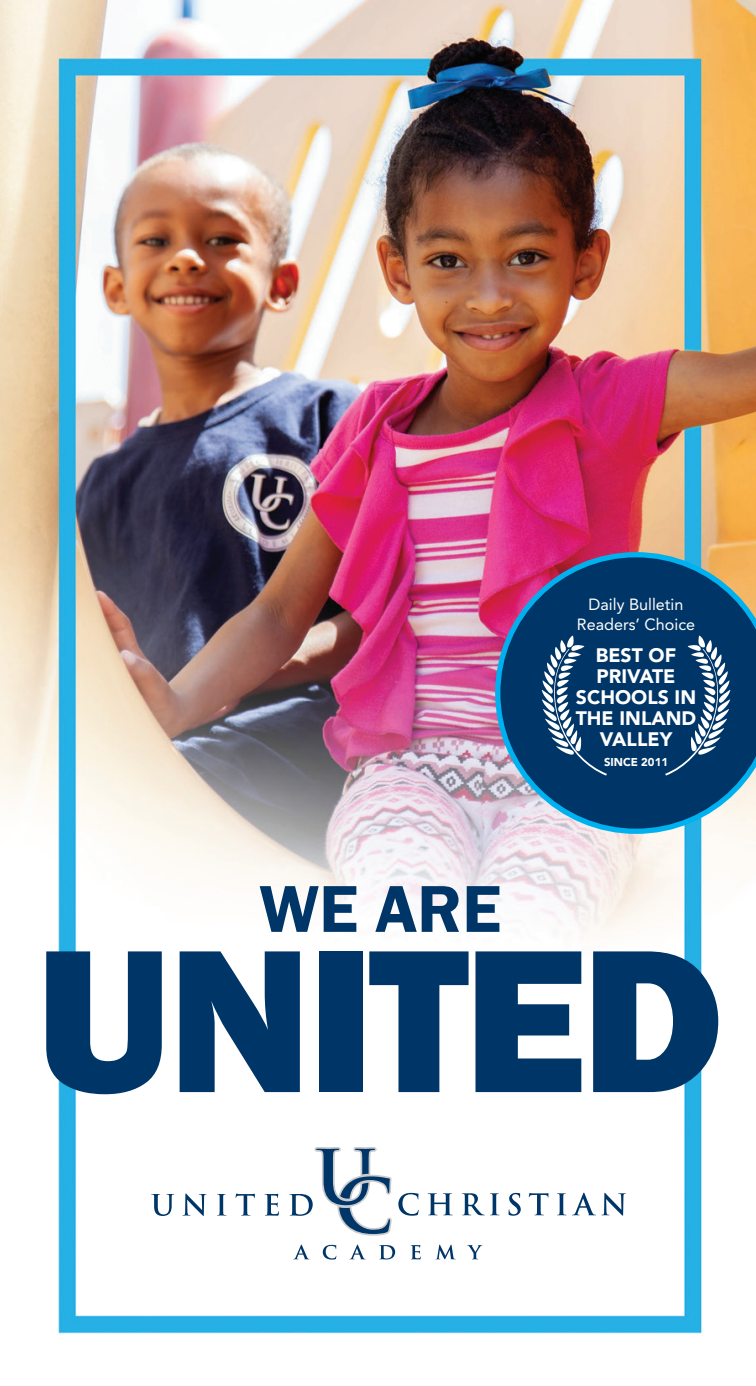
<style>
.page{position:relative;width:756px;height:1386px;background:#fff}
.page>*{position:absolute;margin:0;border:0;box-sizing:border-box;transform-origin:0 0}
.t1{font:800 211.05px "Franklin Gothic";letter-spacing:-.025em;color:#003667}
.t2{font:600 68.6px "Franklin Gothic";color:#003667}
.t3{font:900 19.43px/21px "Avenir LT Std";color:#fff;text-align:center}
.t4{font:16.1px/19.4px "Avenir LT Std";color:#fff;text-align:center}
.t5{font:900 11.38px "Avenir LT Std";color:#fff}
</style>
<div class="page">
<img style="left:0;top:0;width:756px;height:1334px">
<svg style="left:293px;top:1245px;width:17px;height:14px"></svg>
<svg style="left:323px;top:1245px;width:13px;height:15px"></svg>
<svg style="left:349px;top:1245px;width:17px;height:14px"></svg>
<svg style="left:379px;top:1245px;width:16px;height:14px"></svg>
<svg style="left:410px;top:1245px;width:11px;height:14px"></svg>
<svg style="left:436px;top:1245px;width:20px;height:14px"></svg>
<svg style="left:467px;top:1245px;width:15px;height:14px"></svg>
<svg style="left:398px;top:1193px;width:21px;height:23px"></svg>
<svg style="left:428px;top:1193px;width:25px;height:22px"></svg>
<svg style="left:462px;top:1193px;width:37px;height:22px"></svg>
<svg style="left:509px;top:1193px;width:12px;height:23px"></svg>
<svg style="left:529px;top:1193px;width:19px;height:22px"></svg>
<svg style="left:557px;top:1193px;width:9px;height:22px"></svg>
<svg style="left:572px;top:1193px;width:54px;height:23px"></svg>
<svg style="left:151px;top:1194px;width:23px;height:22px"></svg>
<svg style="left:183px;top:1193px;width:24px;height:23px"></svg>
<svg style="left:217px;top:1194px;width:9px;height:22px"></svg>
<svg style="left:236px;top:1194px;width:19px;height:22px"></svg>
<svg style="left:265px;top:1194px;width:14px;height:22px"></svg>
<svg style="left:289px;top:1147px;width:103px;height:89px"></svg>
<svg style="left:495px;top:552px;width:261px;height:282px"></svg>
<svg style="left:542px;top:636px;width:65px;height:140px"></svg>
<svg style="left:665px;top:636px;width:65px;height:140px"></svg>
<p class="t4" style="left:577px;top:595px;width:120px">Daily Bulletin<br>Readers’ Choice</p>
<p class="t3" style="left:576px;top:645px;width:122px">BEST OF<br>PRIVATE<br>SCHOOLS IN<br>THE INLAND<br>VALLEY</p>
<p class="t5" style="left:604px;top:755px;width:66px">SINCE 2011</p>
<h2 class="t2" style="left:259px;top:867px;width:244px">WE ARE</h2>
<h1 class="t1" style="left:35px;top:885px;width:690px">UNITED</h1>
</div>
